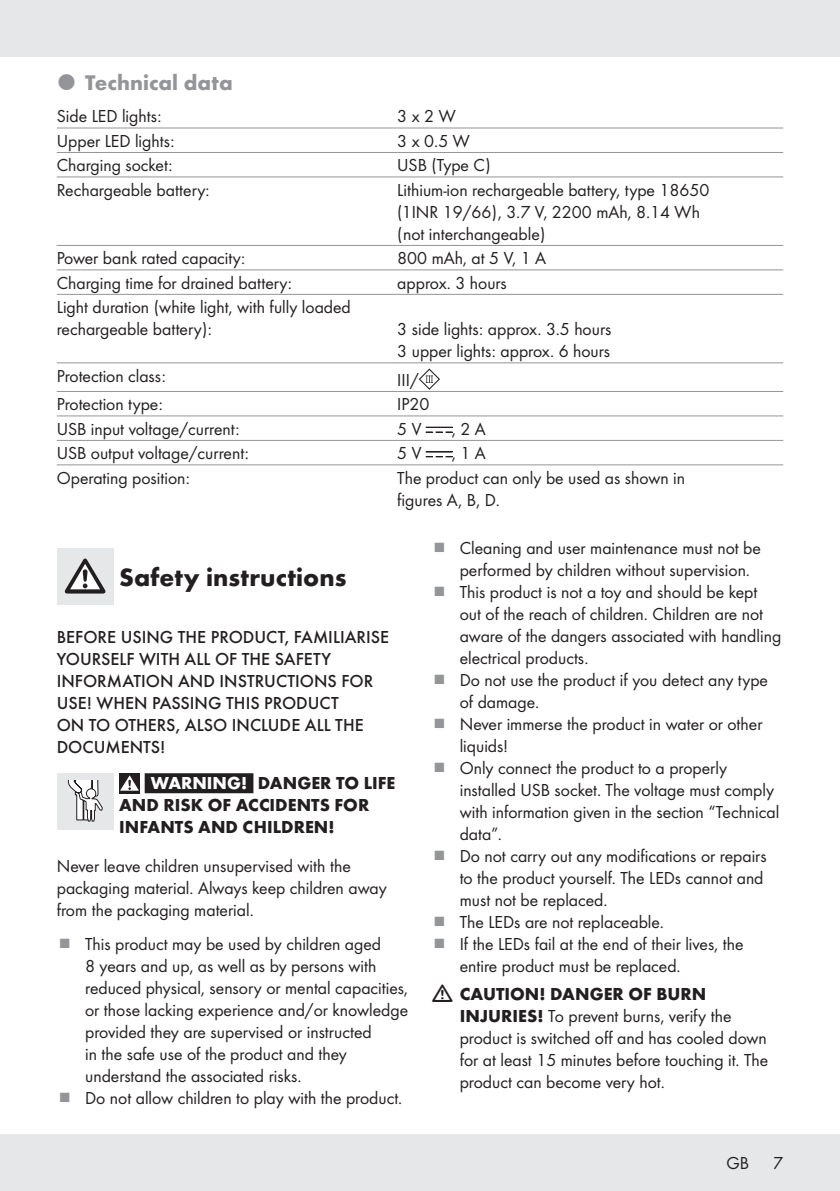
<style>
.page{position:relative;width:840px;height:1191px;background:#fff}
.page>*{position:absolute;margin:0;border:0;box-sizing:border-box;transform-origin:0 0}
.Headline-01{font:700 26px "Futura";color:#231f20}
.t1{font:700 22px "Futura";color:#939598}
.Body_SB{font:18px/22px "Futura Boo";color:#231f20}
.Body{font:18px/22px "Futura Boo";color:#231f20}
.Body__All_Cap_Medium{font:500 18px/22px "Futura";color:#231f20}
.Body-2{font:700 18px/22px "Futura";color:#231f20}
.s1{color:#fff}
.s2{font-family:"Futura";font-weight:700}
</style>
<div class="page">
<div style="left:0;top:1134px;width:839px;height:57px;background:#e6e7e9"></div>
<div style="left:0;top:0;width:839px;height:57px;background:#e6e7e9"></div>
<hr style="left:57px;top:127px;width:340px;height:1px;background:#939598">
<hr style="left:397px;top:127px;width:385px;height:1px;background:#939598">
<hr style="left:57px;top:152px;width:340px;height:1px;background:#939598">
<hr style="left:397px;top:152px;width:385px;height:1px;background:#939598">
<hr style="left:57px;top:176px;width:340px;height:1px;background:#939598">
<hr style="left:397px;top:176px;width:385px;height:1px;background:#939598">
<hr style="left:57px;top:245px;width:340px;height:1px;background:#939598">
<hr style="left:397px;top:245px;width:385px;height:1px;background:#939598">
<hr style="left:57px;top:269px;width:340px;height:1px;background:#939598">
<hr style="left:397px;top:269px;width:385px;height:1px;background:#939598">
<hr style="left:57px;top:294px;width:340px;height:1px;background:#939598">
<hr style="left:397px;top:294px;width:385px;height:1px;background:#939598">
<hr style="left:57px;top:362px;width:340px;height:1px;background:#939598">
<hr style="left:397px;top:362px;width:385px;height:1px;background:#939598">
<hr style="left:57px;top:391px;width:340px;height:1px;background:#939598">
<hr style="left:397px;top:391px;width:385px;height:1px;background:#939598">
<hr style="left:57px;top:415px;width:340px;height:1px;background:#939598">
<hr style="left:397px;top:415px;width:385px;height:1px;background:#939598">
<hr style="left:57px;top:440px;width:340px;height:1px;background:#939598">
<hr style="left:397px;top:440px;width:385px;height:1px;background:#939598">
<hr style="left:57px;top:464px;width:340px;height:1px;background:#939598">
<hr style="left:397px;top:464px;width:385px;height:1px;background:#939598">
<svg style="left:418px;top:368px;width:22px;height:22px"></svg>
<svg style="left:426px;top:427px;width:26px;height:6px"></svg>
<svg style="left:426px;top:451px;width:26px;height:6px"></svg>
<div style="left:57px;top:548px;width:56px;height:56px;background:#e6e7e9"></div>
<svg style="left:65px;top:558px;width:40px;height:35px"></svg>
<div style="left:57px;top:773px;width:56px;height:56px;background:#e6e7e9"></div>
<svg style="left:67px;top:780px;width:36px;height:41px"></svg>
<div style="left:145px;top:773px;width:108px;height:20px;background:#231f20"></div>
<svg style="left:119px;top:773px;width:21px;height:20px"></svg>
<svg style="left:120px;top:775px;width:19px;height:15px"></svg>
<p class="t1" style="left:85px;top:66px;width:149px">Technical data</p>
<p class="Body" style="left:57px;top:104px;width:106px">Side LED lights:</p>
<p class="Body" style="left:397px;top:104px;width:60px">3x2W</p>
<p class="Body" style="left:57px;top:129px;width:119px">Upper LED lights:</p>
<p class="Body" style="left:397px;top:129px;width:74px">3x0.5W</p>
<p class="Body" style="left:57px;top:153px;width:117px">Charging socket:</p>
<p class="Body" style="left:397px;top:153px;width:95px">USB (Type C)</p>
<p class="Body" style="left:57px;top:178px;width:154px">Rechargeable battery:</p>
<p class="Body" style="left:397px;top:178px;width:313px">Lithium-ion rechargeable battery, type 18650 (1INR 19/66), 3.7 V, 2200 mAh, 8.14 Wh (not interchangeable)</p>
<p class="Body" style="left:57px;top:246px;width:190px">Power bank rated capacity:</p>
<p class="Body" style="left:397px;top:246px;width:150px">800 mAh, at 5 V, 1 A</p>
<p class="Body" style="left:57px;top:271px;width:236px">Charging time for drained battery:</p>
<p class="Body" style="left:397px;top:271px;width:111px">approx. 3 hours</p>
<p class="Body" style="left:57px;top:295px;width:295px">Light duration (white light, with fully loaded rechargeable battery):</p>
<p class="Body" style="left:397px;top:317px;width:215px">3 side lights: approx. 3.5 hours</p>
<p class="Body" style="left:397px;top:339px;width:214px">3 upper lights: approx. 6 hours</p>
<p class="Body" style="left:57px;top:364px;width:110px">Protection class:</p>
<p class="Body" style="left:397px;top:368px;width:23px">III/</p>
<p class="Body" style="left:57px;top:392px;width:108px">Protection type:</p>
<p class="Body" style="left:397px;top:392px;width:34px">IP20</p>
<p class="Body" style="left:57px;top:417px;width:184px">USB input voltage/current:</p>
<p class="Body" style="left:397px;top:417px;width:26px">5 V</p>
<p class="Body" style="left:451px;top:417px;width:35px">, 2 A</p>
<p class="Body" style="left:57px;top:441px;width:194px">USB output voltage/current:</p>
<p class="Body" style="left:397px;top:441px;width:26px">5V</p>
<p class="Body" style="left:451px;top:441px;width:35px">, 1 A</p>
<p class="Body" style="left:57px;top:466px;width:135px">Operating position:</p>
<p class="Body" style="left:397px;top:466px;width:289px">The product can only be used as shown in figures A, B, D.</p>
<p class="Headline-01" style="left:119px;top:558px;width:228px">Safety instructions</p>
<p class="Body__All_Cap_Medium" style="left:57px;top:625px;width:334px">BEFORE USING THE PRODUCT, FAMILIARISE<br>YOURSELF WITH ALL OF THE SAFETY<br>INFORMATION AND INSTRUCTIONS FOR<br>USE! WHEN PASSING THIS PRODUCT<br>ON TO OTHERS, ALSO INCLUDE ALL THE<br>DOCUMENTS!</p>
<p class="Body-2" style="left:119px;top:771px;width:277px;text-indent:31px"><span class="s1">WARNING!</span> DANGER TO LIFE<br>AND RISK OF ACCIDENTS FOR<br>INFANTS AND CHILDREN!</p>
<p class="Body_SB" style="left:57px;top:854px;width:331px">Never leave children unsupervised with the packaging material. Always keep children away from the packaging material.</p>
<p class="Body_SB" style="left:85px;top:931px;width:324px">This product may be used by children aged<br>8 years and up, as well as by persons with reduced physical, sensory or mental capacities, or those lacking experience and/or knowledge provided they are supervised or instructed<br>in the safe use of the product and they understand the associated risks.</p>
<p class="Body_SB" style="left:85px;top:1085px;width:316px">Do not allow children to play with the product.</p>
<p class="Body_SB" style="left:459px;top:536px;width:302px">Cleaning and user maintenance must not be performed by children without supervision.</p>
<p class="Body_SB" style="left:459px;top:580px;width:323px">This product is not a toy and should be kept out of the reach of children. Children are not aware of the dangers associated with handling electrical products.</p>
<p class="Body_SB" style="left:459px;top:668px;width:309px">Do not use the product if you detect any type of damage.</p>
<p class="Body_SB" style="left:459px;top:712px;width:304px">Never immerse the product in water or other liquids!</p>
<p class="Body_SB" style="left:459px;top:756px;width:321px">Only connect the product to a properly installed USB socket. The voltage must comply with information given in the section “Technical data”.</p>
<p class="Body_SB" style="left:459px;top:844px;width:308px">Do not carry out any modifications or repairs to the product yourself. The LEDs cannot and must not be replaced.</p>
<p class="Body_SB" style="left:459px;top:910px;width:203px">The LEDs are not replaceable.</p>
<p class="Body_SB" style="left:459px;top:932px;width:285px">If the LEDs fail at the end of their lives, the entire product must be replaced.</p>
<p class="Body_SB" style="left:459px;top:981px;width:310px"><span class="s2">CAUTION! DANGER OF BURN INJURIES!</span> To prevent burns, verify the product is switched off and has cooled down for at least 15 minutes before touching it. The product can become very hot.</p>
<p class="Body_SB" style="left:726px;top:1151px;width:24px">GB</p>
<p class="Body_SB" style="left:772px;top:1151px;width:11px">7</p>
</div>
